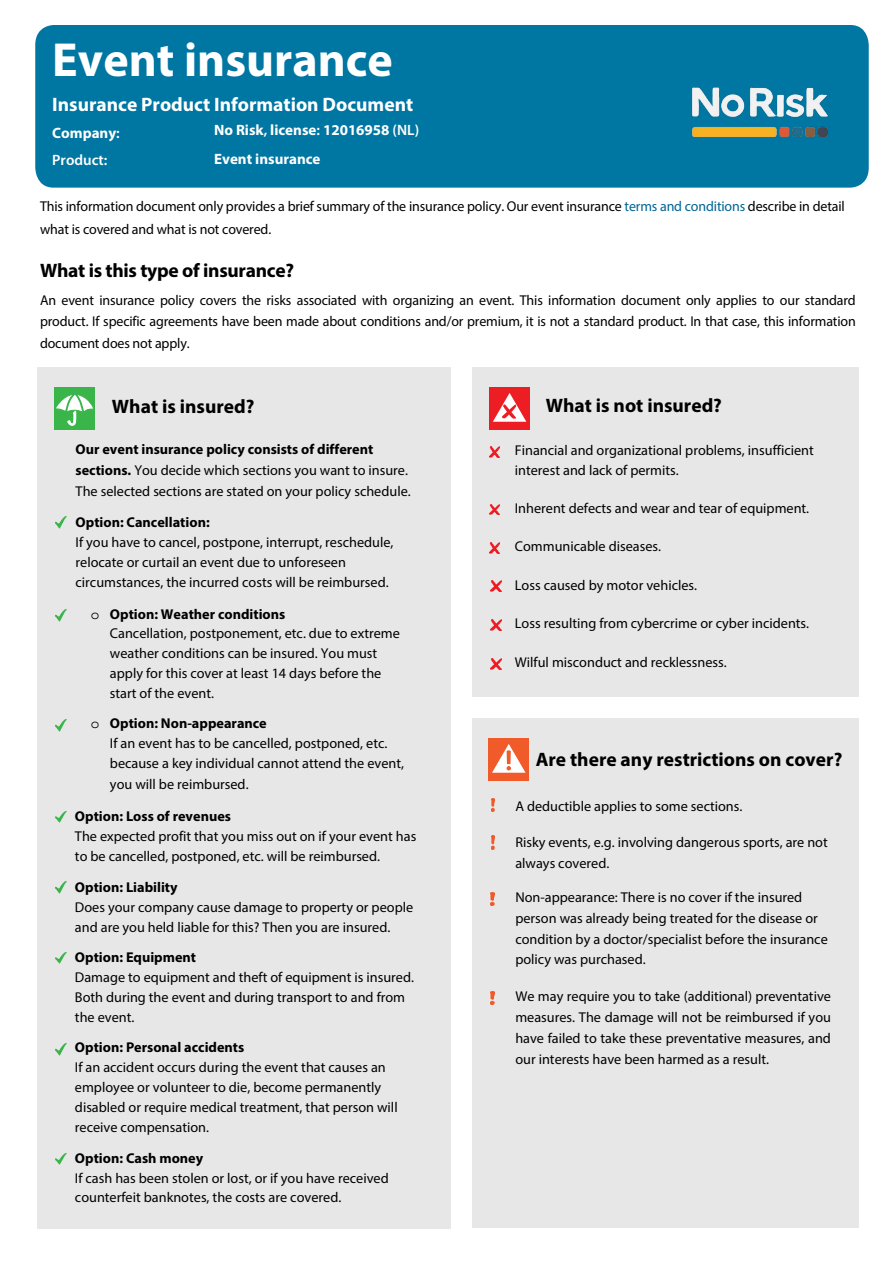
<style>
.page{position:relative;width:893px;height:1263px;background:#fff}
.page>*{position:absolute;margin:0;border:0;box-sizing:border-box;transform-origin:0 0}
.Form_sub_title{font:700 48px "Myriad Pro";color:#fff}
.Form_intro{font:700 19.5px "Myriad Pro";color:#000}
.Form_sub_title-2{font:700 19.5px "Myriad Pro";color:#fff}
.Form_sub_title-3{font:700 15px/29.1px "Myriad Pro";color:#fff}
.Form_intro-2{font:14.25px/20px "Myriad Pro";color:#000}
.s1{font-weight:600}
.s2{color:#006495}
.s3{font-weight:700}
.s4{font-family:"Courier Std"}
</style>
<div class="page">
<div style="left:472px;top:719px;width:387px;height:509px;background:#e7e7e7"></div>
<div style="left:35px;top:25px;width:834px;height:163px;background:#0076a3;border-radius:19px"></div>
<div style="left:37px;top:367px;width:414px;height:862px;background:#e7e7e7"></div>
<div style="left:54px;top:387px;width:41px;height:43px;background:#39b54a"></div>
<svg style="left:56px;top:390px;width:37px;height:36px"></svg>
<svg style="left:55px;top:1153px;width:11px;height:12px"></svg>
<div style="left:472px;top:367px;width:387px;height:330px;background:#e7e7e7"></div>
<div style="left:489px;top:387px;width:41px;height:43px;background:#ed1d24"></div>
<svg style="left:493px;top:393px;width:33px;height:29px"></svg>
<svg style="left:489px;top:446px;width:11px;height:11px"></svg>
<svg style="left:489px;top:504px;width:11px;height:11px"></svg>
<svg style="left:489px;top:542px;width:11px;height:11px"></svg>
<div style="left:488px;top:738px;width:41px;height:43px;background:#f15a29"></div>
<svg style="left:492px;top:744px;width:34px;height:29px"></svg>
<img style="left:491px;top:798px;width:4px;height:14px">
<svg style="left:491px;top:836px;width:4px;height:13px"></svg>
<img style="left:491px;top:892px;width:3px;height:14px">
<svg style="left:491px;top:658px;width:10px;height:11px"></svg>
<svg style="left:491px;top:580px;width:10px;height:11px"></svg>
<svg style="left:491px;top:619px;width:10px;height:11px"></svg>
<img style="left:491px;top:991px;width:3px;height:14px">
<svg style="left:55px;top:517px;width:11px;height:12px"></svg>
<svg style="left:55px;top:610px;width:11px;height:12px"></svg>
<svg style="left:55px;top:719px;width:11px;height:12px"></svg>
<svg style="left:55px;top:811px;width:11px;height:12px"></svg>
<svg style="left:55px;top:881px;width:11px;height:12px"></svg>
<svg style="left:55px;top:952px;width:11px;height:12px"></svg>
<svg style="left:55px;top:1043px;width:11px;height:12px"></svg>
<img style="left:638px;top:29px;width:231px;height:159px">
<p class="Form_sub_title" style="left:52px;top:28px;width:342px">Event insurance</p>
<p class="Form_sub_title-2" style="left:52px;top:91px;width:362px">Insurance Product Information Document</p>
<p class="Form_sub_title-3" style="left:214px;top:115px;width:207px">No Risk<span class="s1">,</span> license<span class="s1">:</span> 12016958 <span class="s1">(NL)<br></span>Event insurance</p>
<p class="Form_intro-2" style="left:40px;top:194px;width:806px;line-height:22.8px">This information document only provides a brief summary of the insurance policy. Our event insurance <span class="s2">terms and conditions</span> describe in detail what is covered and what is not covered.</p>
<p class="Form_intro" style="left:40px;top:258px;width:256px">What is this type of insurance?</p>
<p class="Form_intro-2" style="left:40px;top:289px;width:817px;line-height:21.3px;text-align:justify">An event insurance policy covers the risks associated with organizing an event. This information document only applies to our standard product. If specific agreements have been made about conditions and/or premium, it is not a standard product. In that case, this information document does not apply.</p>
<p class="Form_intro" style="left:112px;top:394px;width:144px">What is insured?</p>
<p class="Form_intro-2" style="left:76px;top:438px;width:337px;line-height:21.3px"><span class="s3">Our event insurance policy consists of different sections.</span> You decide which sections you want to insure.<br>The selected sections are stated on your policy schedule.</p>
<p class="Form_intro-2" style="left:76px;top:512px;width:319px"><span class="s3">Option: Cancellation:<br></span>If you have to cancel, postpone, interrupt, reschedule, relocate or curtail an event due to unforeseen circumstances, the incurred costs will be reimbursed.</p>
<p class="Form_intro-2" style="left:110px;top:604px;width:291px;text-indent:-19px"><span class="s4">o</span> <span class="s3">Option: Weather conditions<br></span>Cancellation, postponement, etc. due to extreme weather conditions can be insured. You must apply for this cover at least 14 days before the start of the event.</p>
<p class="Form_intro-2" style="left:110px;top:713px;width:296px;text-indent:-19px"><span class="s4">o</span> <span class="s3">Option: Non-appearance<br></span>If an event has to be cancelled, postponed, etc. because a key individual cannot attend the event, you will be reimbursed.</p>
<p class="Form_intro-2" style="left:75px;top:806px;width:343px"><span class="s3">Option: Loss of revenues<br></span>The expected profit that you miss out on if your event has to be cancelled, postponed, etc. will be reimbursed.</p>
<p class="Form_intro-2" style="left:75px;top:877px;width:340px"><span class="s3">Option: Liability<br></span>Does your company cause damage to property or people and are you held liable for this? Then you are insured.</p>
<p class="Form_intro-2" style="left:75px;top:947px;width:341px"><span class="s3">Option: Equipment<br></span>Damage to equipment and theft of equipment is insured.<br>Both during the event and during transport to and from the event.</p>
<p class="Form_intro-2" style="left:75px;top:1037px;width:324px"><span class="s3">Option: Personal accidents<br></span>If an accident occurs during the event that causes an employee or volunteer to die, become permanently disabled or require medical treatment, that person will receive compensation.</p>
<p class="Form_intro-2" style="left:75px;top:1148px;width:315px"><span class="s3">Option: Cash money<br></span>If cash has been stolen or lost, or if you have received counterfeit banknotes, the costs are covered.</p>
<p class="Form_intro" style="left:546px;top:392px;width:178px">What is not insured?</p>
<p class="Form_intro-2" style="left:515px;top:439px;width:300px;line-height:20.4px">Financial and organizational problems, insufficient interest and lack of permits.</p>
<p class="Form_intro-2" style="left:515px;top:498px;width:296px">Inherent defects and wear and tear of equipment.</p>
<p class="Form_intro-2" style="left:515px;top:536px;width:148px">Communicable diseases.</p>
<p class="Form_intro-2" style="left:515px;top:575px;width:184px">Loss caused by motor vehicles.</p>
<p class="Form_intro-2" style="left:515px;top:613px;width:296px">Loss resulting from cybercrime or cyber incidents.</p>
<p class="Form_intro-2" style="left:515px;top:652px;width:213px">Wilful misconduct and recklessness.</p>
<p class="Form_intro" style="left:536px;top:746px;width:308px">Are there any restrictions on cover?</p>
<p class="Form_intro-2" style="left:515px;top:796px;width:229px">A deductible applies to some sections.</p>
<p class="Form_intro-2" style="left:515px;top:831px;width:314px;line-height:21px">Risky events, e.g. involving dangerous sports, are not always covered.</p>
<p class="Form_intro-2" style="left:515px;top:887px;width:314px;line-height:20.7px">Non-appearance: There is no cover if the insured person was already being treated for the disease or condition by a doctor/specialist before the insurance policy was purchased.</p>
<p class="Form_intro-2" style="left:515px;top:985px;width:317px;line-height:21.1px;text-align:justify">We may require you to take (additional) preventative measures. The damage will not be reimbursed if you have failed to take these preventative measures, and our interests have been harmed as a result.</p>
</div>
